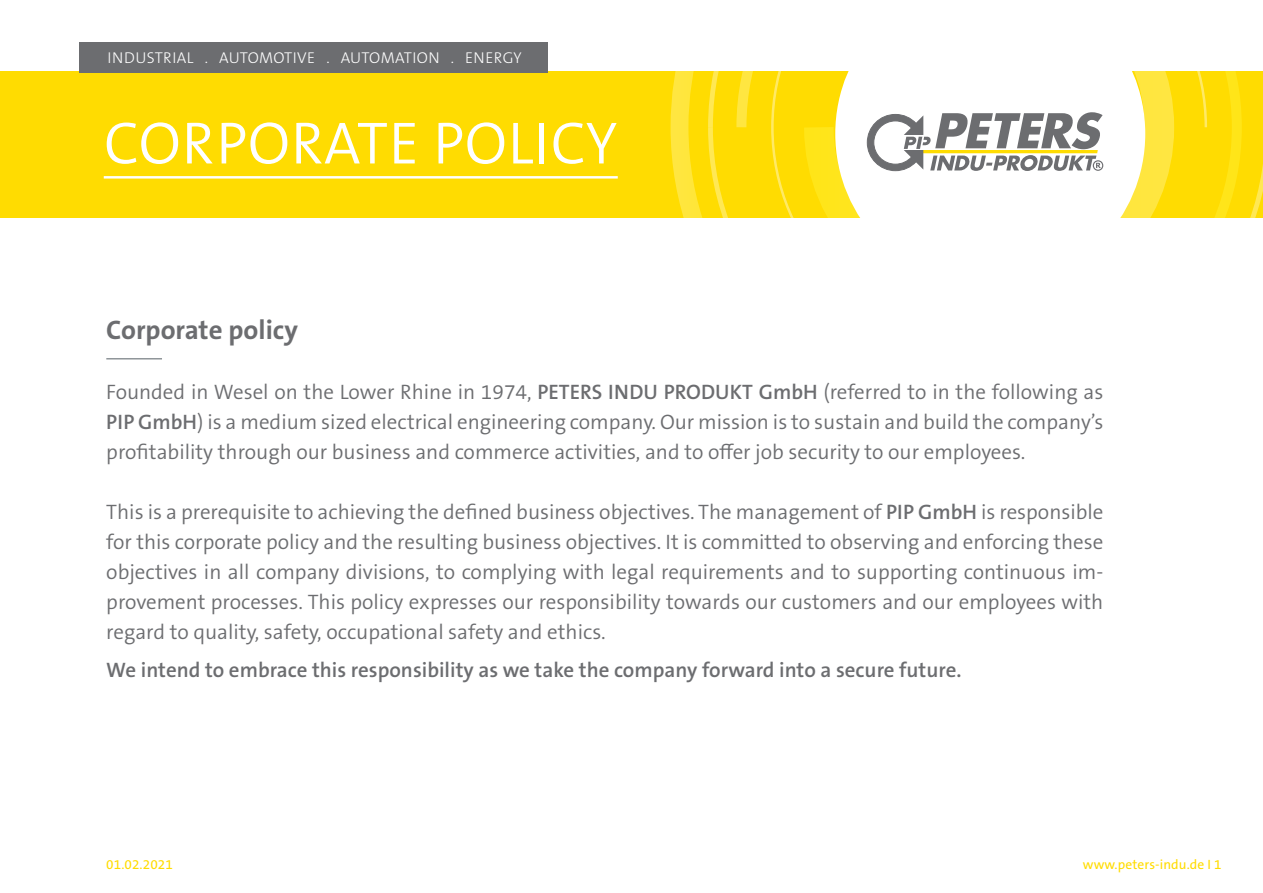
<style>
.page{position:relative;width:1263px;height:893px;background:#fff}
.page>*{position:absolute;margin:0;border:0;box-sizing:border-box;transform-origin:0 0}
.t1{font:300 60px "The Sans B W4";letter-spacing:.015em;color:#fff}
.t2{font:700 27px "The Sans B W7";color:#6c6d70}
.t3{font:300 21px/30px "The Sans B W4";color:#6c6d70;text-align:justify}
.t4{font:600 21px "The Sans B W6";color:#6c6d70}
.t5{font:300 15.75px "The Sans B W3";letter-spacing:.02em;color:#fff}
.t6{font:13.5px "The Sans B W5 Plain";letter-spacing:.01em;color:#ffdc01}
.s1{font-family:"The Sans B W6";font-weight:600}
</style>
<div class="page">
<div style="left:0;top:71px;width:1263px;height:146px;background:#ffdc01"></div>
<div style="left:79px;top:42px;width:468px;height:30px;background:#6c6d70"></div>
<svg style="left:670px;top:71px;width:593px;height:146px"></svg>
<hr style="left:104px;top:176px;width:514px;height:3px;background:#fff">
<hr style="left:106px;top:358px;width:56px;height:1px;background:#576065">
<p class="t5" style="left:108px;top:47px;width:416px">INDUSTRIAL . AUTOMOTIVE . AUTOMATION . ENERGY</p>
<h1 class="t1" style="left:104px;top:105px;width:515px">CORPORATE POLICY</h1>
<p class="t2" style="left:106px;top:312px;width:193px">Corporate policy</p>
<p class="t3" style="left:106px;top:377px;width:999px">Founded in Wesel on the Lower Rhine in 1974, <span class="s1">PETERS INDU PRODUKT GmbH</span> (referred to in the following as <span class="s1">PIP GmbH</span>) is a medium sized electrical engineering company. Our mission is to sustain and build the company’s profitability through our business and commerce activities, and to offer job security to our employees.</p>
<p class="t3" style="left:106px;top:497px;width:999px">This is a prerequisite to achieving the defined business objectives. The management of <span class="s1">PIP GmbH</span> is responsible for this corporate policy and the resulting business objectives. It is committed to observing and enforcing these objectives in all company divisions, to complying with legal requirements and to supporting continuous im&shy;provement processes. This policy expresses our responsibility towards our customers and our employees with regard to quality, safety, occupational safety and ethics.</p>
<p class="t4" style="left:106px;top:656px;width:857px">We intend to embrace this responsibility as we take the company forward into a secure future.</p>
<p class="t6" style="left:106px;top:856px;width:68px">01.02.2021</p>
<p class="t6" style="left:1083px;top:856px;width:141px">www.peters-indu.de I 1</p>
</div>
